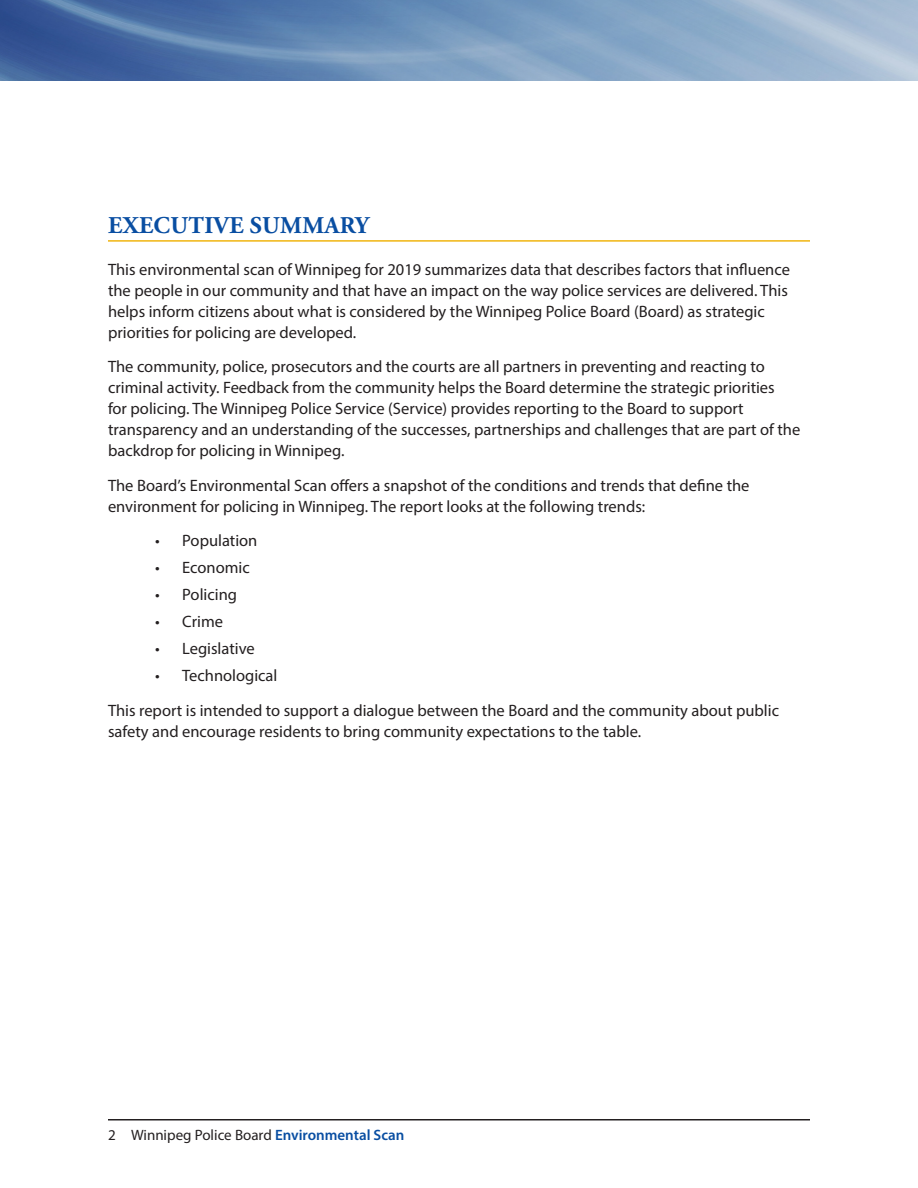
<style>
.page{position:relative;width:918px;height:1188px;background:#fff}
.page>*{position:absolute;margin:0;border:0;box-sizing:border-box;transform-origin:0 0}
.t1{font:700 24px "Adobe Garamond Pro";letter-spacing:.015em;color:#094ea2}
.Body_copy{font:16.5px/21px "Myriad Pro";color:#231f20}
.Indented_bullets{font:16.5px "Myriad Pro";color:#231f20}
.t2{font:15px "Myriad Pro";color:#231f20}
.s1{font-weight:600;color:#094ea2}
</style>
<div class="page">
<hr style="left:108px;top:1119px;width:702px;height:1px;background:#231f20">
<img style="left:0;top:0;width:918px;height:81px">
<hr style="left:108px;top:240px;width:702px;height:2px;background:#f0b510">
<p class="t1" style="left:108px;top:212px;width:262px">EXECUTIVE SUMMARY</p>
<p class="Body_copy" style="left:108px;top:258px;width:684px">This environmental scan of Winnipeg for 2019 summarizes data that describes factors that influence the people in our community and that have an impact on the way police services are delivered. This helps inform citizens about what is considered by the Winnipeg Police Board (Board) as strategic priorities for policing are developed.</p>
<p class="Body_copy" style="left:108px;top:356px;width:694px">The community, police, prosecutors and the courts are all partners in preventing and reacting to criminal activity. Feedback from the community helps the Board determine the strategic priorities<br>for policing. The Winnipeg Police Service (Service) provides reporting to the Board to support transparency and an understanding of the successes, partnerships and challenges that are part of the backdrop for policing in Winnipeg.</p>
<p class="Body_copy" style="left:108px;top:474px;width:643px">The Board’s Environmental Scan offers a snapshot of the conditions and trends that define the environment for policing in Winnipeg. The report looks at the following trends:</p>
<p class="Indented_bullets" style="left:155px;top:530px;width:104px">• Population</p>
<p class="Indented_bullets" style="left:155px;top:557px;width:96px">• Economic</p>
<p class="Indented_bullets" style="left:155px;top:584px;width:83px">• Policing</p>
<p class="Indented_bullets" style="left:155px;top:611px;width:69px">• Crime</p>
<p class="Indented_bullets" style="left:155px;top:638px;width:101px">• Legislative</p>
<p class="Indented_bullets" style="left:155px;top:665px;width:124px">• Technological</p>
<p class="Body_copy" style="left:108px;top:699px;width:673px">This report is intended to support a dialogue between the Board and the community about public safety and encourage residents to bring community expectations to the table.</p>
<p class="t2" style="left:108px;top:1125px;width:298px">2 Winnipeg Police Board <span class="s1">Environmental Scan</span></p>
</div>
